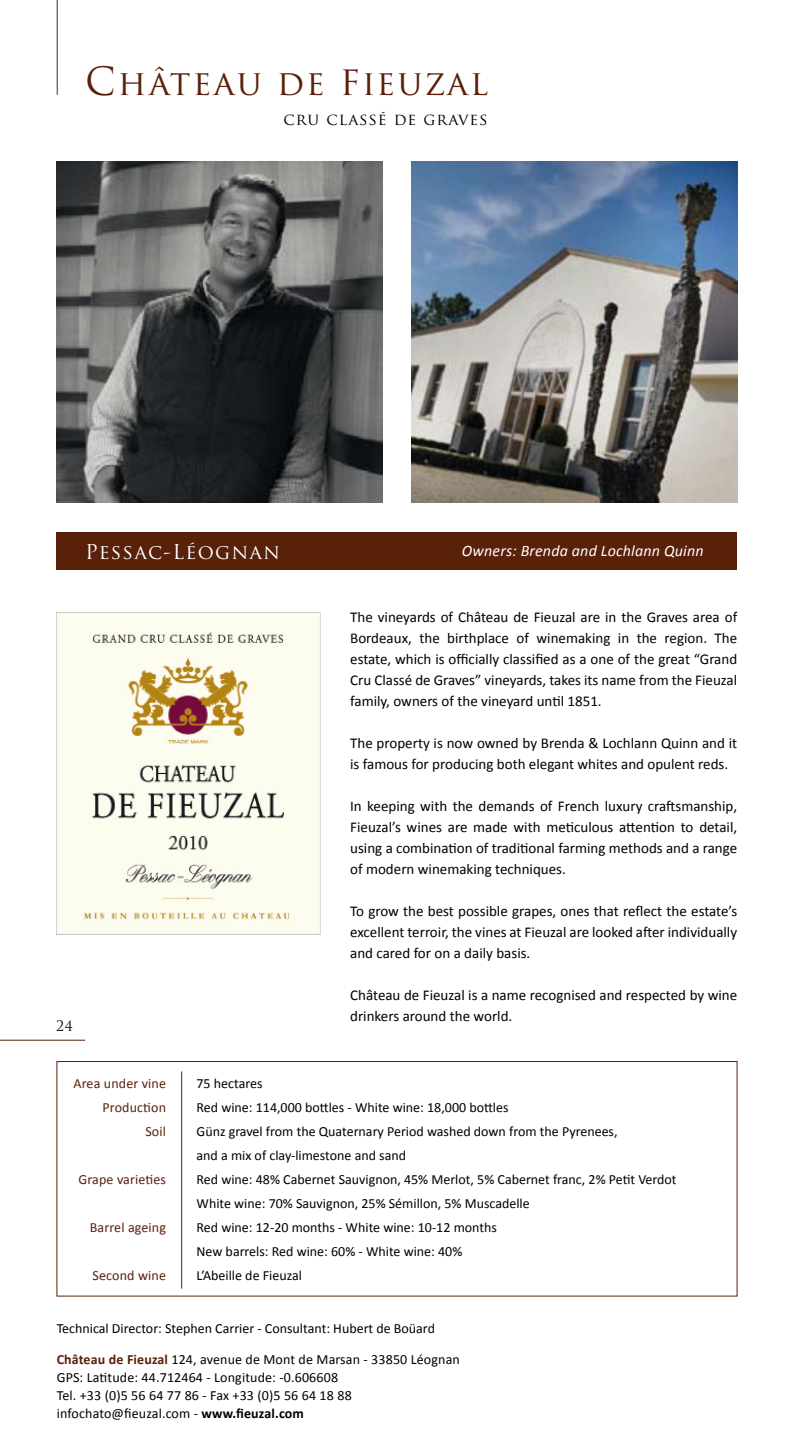
<style>
.page{position:relative;width:794px;height:1446px;background:#fff}
.page>*{position:absolute;margin:0;border:0;box-sizing:border-box;transform-origin:0 0}
.t1{font:34px "Trajan Pro";letter-spacing:.06em;color:#59200a}
.t2{font:20px "Trajan Pro";letter-spacing:.06em;color:#fff}
.t3{font:italic 16px "Calibri";letter-spacing:.01em;color:#fff}
.t4{font:16px "Trajan Pro";letter-spacing:.06em;color:#000}
.t5{font:15px/21px "Calibri";color:#000;text-align:justify}
.t6{font:14px/24px "Calibri";color:#000}
.t7{font:14px/24px "Calibri";letter-spacing:.01em;color:#59200a;text-align:right}
.t8{font:14px "Trajan Pro";color:#000}
.s1{font-size:38px}
.s2{font-weight:700;color:#59200a}
.s3{font-weight:700}
</style>
<div class="page">
<hr style="left:0;top:1039px;width:85px;height:1px;background:#59200a">
<div style="left:57px;top:531px;width:680px;height:38px;background:#59200a"></div>
<div style="left:57px;top:1061px;width:680px;height:235px;border:1px solid #59200a"></div>
<hr style="left:57px;top:0;width:1px;height:95px;background:#59200a">
<hr style="left:181px;top:1071px;width:1px;height:217px;background:#59200a">
<img style="left:57px;top:613px;width:263px;height:321px">
<img style="left:411px;top:162px;width:326px;height:340px">
<img style="left:57px;top:162px;width:326px;height:340px">
<h1 class="t1" style="left:85px;top:61px;width:405px"><span class="s1">C</span>hâteau de Fieuzal</h1>
<p class="t4" style="left:283px;top:109px;width:206px">cru classé de graves</p>
<h2 class="t2" style="left:85px;top:539px;width:196px">Pessac-Léognan</h2>
<p class="t8" style="left:56px;top:1017px;width:18px">24</p>
<p class="t3" style="left:462px;top:540px;width:243px">Owners: Brenda and Lochlann Quinn</p>
<p class="t5" style="left:350px;top:606px;width:388px">The vineyards of Château de Fieuzal are in the Graves area of Bordeaux, the birthplace of winemaking in the region. The estate, which is officially classified as a one of the great “Grand Cru Classé de Graves” vineyards, takes its name from the Fieuzal family, owners of the vineyard until 1851.</p>
<p class="t5" style="left:350px;top:732px;width:388px">The property is now owned by Brenda &amp; Lochlann Quinn and it is famous for producing both elegant whites and opulent reds.</p>
<p class="t5" style="left:350px;top:795px;width:388px">In keeping with the demands of French luxury craftsmanship, Fieuzal’s wines are made with meticulous attention to detail, using a combination of traditional farming methods and a range of modern winemaking techniques.</p>
<p class="t5" style="left:350px;top:900px;width:388px">To grow the best possible grapes, ones that reflect the estate’s excellent terroir, the vines at Fieuzal are looked after individually and cared for on a daily basis.</p>
<p class="t5" style="left:350px;top:984px;width:388px">Château de Fieuzal is a name recognised and respected by wine drinkers around the world.</p>
<p class="t7" style="left:73px;top:1070px;width:94px">Area under vine<br>Production<br>Soil</p>
<p class="t7" style="left:79px;top:1166px;width:89px">Grape varieties</p>
<p class="t7" style="left:90px;top:1214px;width:78px">Barrel ageing</p>
<p class="t7" style="left:93px;top:1262px;width:75px">Second wine</p>
<p class="t6" style="left:196px;top:1070px;width:481px">75 hectares<br>Red wine: 114,000 bottles - White wine: 18,000 bottles<br>Günz gravel from the Quaternary Period washed down from the Pyrenees,<br>and a mix of clay-limestone and sand<br>Red wine: 48% Cabernet Sauvignon, 45% Merlot, 5% Cabernet franc, 2% Petit Verdot White wine: 70% Sauvignon, 25% Sémillon, 5% Muscadelle<br>Red wine: 12-20 months - White wine: 10-12 months<br>New barrels: Red wine: 60% - White wine: 40%<br>L’Abeille de Fieuzal</p>
<p class="t6" style="left:57px;top:1316px;width:380px">Technical Director: Stephen Carrier - Consultant: Hubert de Boüard</p>
<p class="t6" style="left:57px;top:1350px;width:405px;line-height:18px"><span class="s2">Château de Fieuzal</span> 124, avenue de Mont de Marsan - 33850 Léognan GPS: Latitude: 44.712464 - Longitude: -0.606608<br>Tel. +33 (0)5 56 64 77 86 - Fax +33 (0)5 56 64 18 88 infochato@fieuzal.com - <span class="s3">www.fieuzal.com</span></p>
</div>
